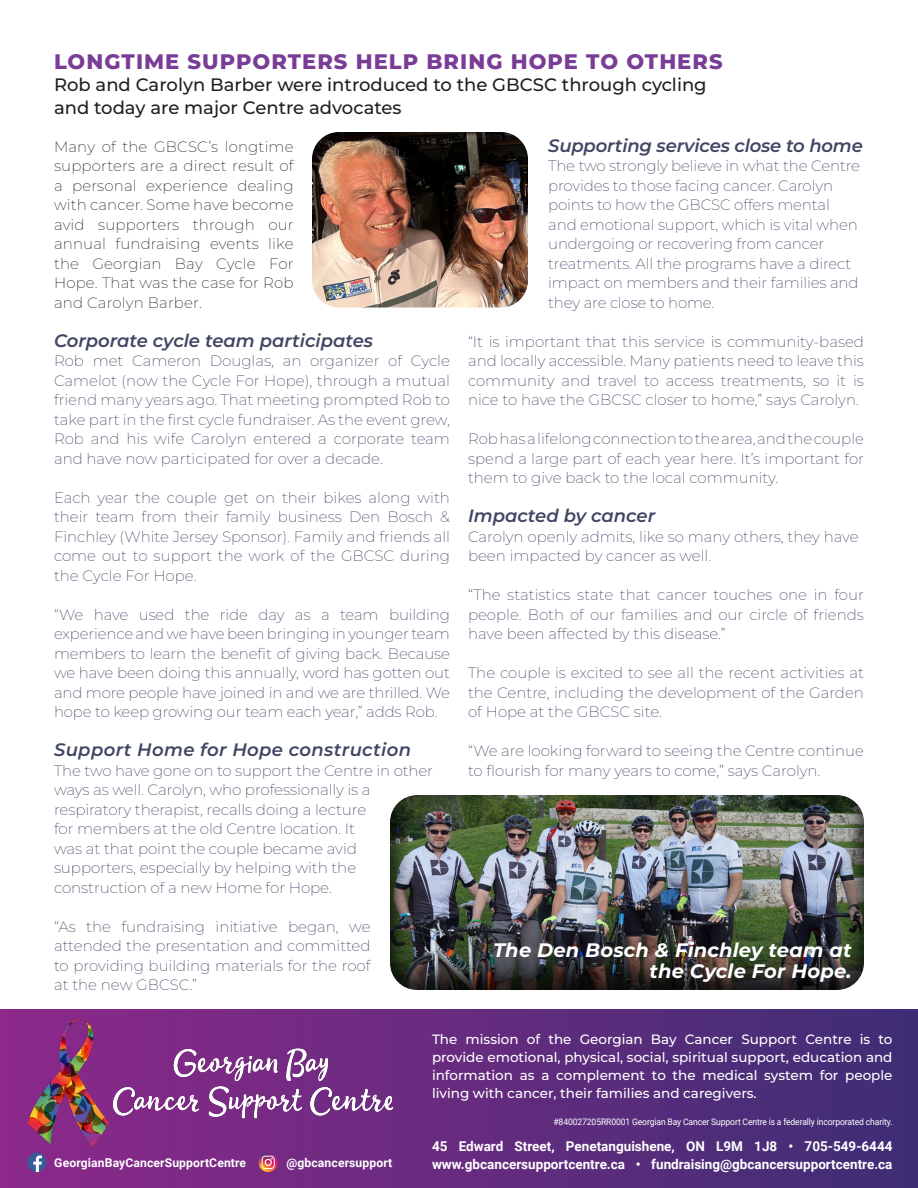
<style>
.page{position:relative;width:918px;height:1188px;background:#fff}
.page>*{position:absolute;margin:0;border:0;box-sizing:border-box;transform-origin:0 0}
.t1{font:800 21px "Montserrat";letter-spacing:.05em;color:#7a3d97}
.t2{font:italic 700 19.5px/21px "Montserrat";letter-spacing:.01em;color:#fff;text-align:right}
.t3{font:500 18px/22.5px "Montserrat";color:#231f20}
.t4{font:italic 600 18px "Montserrat";color:#404663}
.t5{font:italic 600 18px "Montserrat";letter-spacing:.02em;color:#404663}
.t6{font:200 15px/19.5px "Montserrat";letter-spacing:-.01em;color:#404663;text-align:justify}
.t7{font:200 15px/19.5px "Montserrat";letter-spacing:.01em;color:#231f20;text-align:justify}
.t8{font:500 13.5px/18px "Montserrat";color:#fff;text-align:justify}
.t9{font:700 13.5px/18px "Roboto";color:#fff}
.t10{font:700 12.15px "Roboto";letter-spacing:.01em;color:#fff}
.t11{font:9px "Roboto";letter-spacing:-.01em;color:#fff;scale:.95 1}
</style>
<div class="page">
<div style="left:0;top:1010px;width:918px;height:178px;background:linear-gradient(to right,#8e298b,#3e2e74)"></div>
<img style="left:20px;top:1016px;width:380px;height:133px">
<img style="left:312px;top:132px;width:216px;height:176px">
<svg style="left:27px;top:1153px;width:19px;height:19px"></svg>
<img style="left:259px;top:1153px;width:19px;height:19px">
<svg style="left:262px;top:1156px;width:13px;height:13px"></svg>
<div style="left:388px;top:794px;width:478px;height:198px;background:#231f20;opacity:.85"></div>
<p class="t1" style="left:54px;top:47px;width:670px">LONGTIME SUPPORTERS HELP BRING HOPE TO OTHERS</p>
<p class="t3" style="left:54px;top:73px;width:654px">Rob and Carolyn Barber were introduced to the GBCSC through cycling and today are major Centre advocates</p>
<p class="t7" style="left:54px;top:136px;width:241px">Many of the GBCSC’s longtime supporters are a direct result of a personal experience dealing with cancer. Some have become avid supporters through our annual fundraising events like the Georgian Bay Cycle For Hope. That was the case for Rob and Carolyn Barber.</p>
<p class="t4" style="left:54px;top:328px;width:321px">Corporate cycle team participates</p>
<p class="t6" style="left:54px;top:351px;width:398px">Rob met Cameron Douglas, an organizer of Cycle Camelot (now the Cycle For Hope), through a mutual friend many years ago. That meeting prompted Rob to take part in the first cycle fundraiser. As the event grew, Rob and his wife Carolyn entered a corporate team and have now participated for over a decade.</p>
<p class="t6" style="left:54px;top:487px;width:398px">Each year the couple get on their bikes along with their team from their family business Den Bosch &amp; Finchley (White Jersey Sponsor). Family and friends all come out to support the work of the GBCSC during the Cycle For Hope.</p>
<p class="t6" style="left:54px;top:604px;width:398px">“We have used the ride day as a team building experience and we have been bringing in younger team members to learn the benefit of giving back. Because we have been doing this annually, word has gotten out and more people have joined in and we are thrilled. We hope to keep growing our team each year,” adds Rob.</p>
<p class="t5" style="left:54px;top:738px;width:359px">Support Home for Hope construction</p>
<p class="t6" style="left:54px;top:760px;width:380px;text-align:left">The two have gone on to support the Centre in other ways as well. Carolyn, who professionally is a respiratory therapist, recalls doing a lecture<br>for members at the old Centre location. It<br>was at that point the couple became avid supporters, especially by helping with the construction of a new Home for Hope.</p>
<p class="t6" style="left:54px;top:916px;width:318px">“As the fundraising initiative began, we attended the presentation and committed to providing building materials for the roof at the new GBCSC.”</p>
<p class="t4" style="left:548px;top:133px;width:316px">Supporting services close to home</p>
<p class="t6" style="left:548px;top:156px;width:313px;text-align:left">The two strongly believe in what the Centre provides to those facing cancer. Carolyn points to how the GBCSC offers mental and emotional support, which is vital when undergoing or recovering from cancer treatments. All the programs have a direct impact on members and their families and they are close to home.</p>
<p class="t6" style="left:468px;top:331px;width:398px">“It is important that this service is community-based and locally accessible. Many patients need to leave this community and travel to access treatments, so it is nice to have the GBCSC closer to home,” says Carolyn.</p>
<p class="t6" style="left:468px;top:429px;width:398px">Rob has a lifelong connection to the area, and the couple spend a large part of each year here. It’s important for them to give back to the local community.</p>
<p class="t4" style="left:468px;top:504px;width:189px">Impacted by cancer</p>
<p class="t6" style="left:468px;top:526px;width:392px">Carolyn openly admits, like so many others, they have been impacted by cancer as well.</p>
<p class="t6" style="left:468px;top:585px;width:397px">“The statistics state that cancer touches one in four people. Both of our families and our circle of friends have been affected by this disease.”</p>
<p class="t6" style="left:468px;top:663px;width:397px">The couple is excited to see all the recent activities at the Centre, including the development of the Garden of Hope at the GBCSC site.</p>
<p class="t6" style="left:468px;top:741px;width:398px">“We are looking forward to seeing the Centre continue to flourish for many years to come,” says Carolyn.</p>
<p class="t2" style="left:493px;top:939px;width:360px">The Den Bosch &amp; Finchley team at the Cycle For Hope.</p>
<p class="t10" style="left:54px;top:1154px;width:193px">GeorgianBayCancerSupportCentre</p>
<p class="t10" style="left:287px;top:1154px;width:107px">@gbcancersupport</p>
<p class="t8" style="left:432px;top:1030px;width:462px">The mission of the Georgian Bay Cancer Support Centre is to provide emotional, physical, social, spiritual support, education and information as a complement to the medical system for people living with cancer, their families and caregivers.</p>
<p class="t11" style="left:553px;top:1115px;width:359px">#840027205RR0001 Georgian Bay Cancer Support Centre is a federally incorporated charity.</p>
<p class="t9" style="left:432px;top:1136px;width:462px">45 Edward Street, Penetanguishene, ON L9M 1J8 • 705-549-6444 www.gbcancersupportcentre.ca • fundraising@gbcancersupportcentre.ca</p>
</div>
